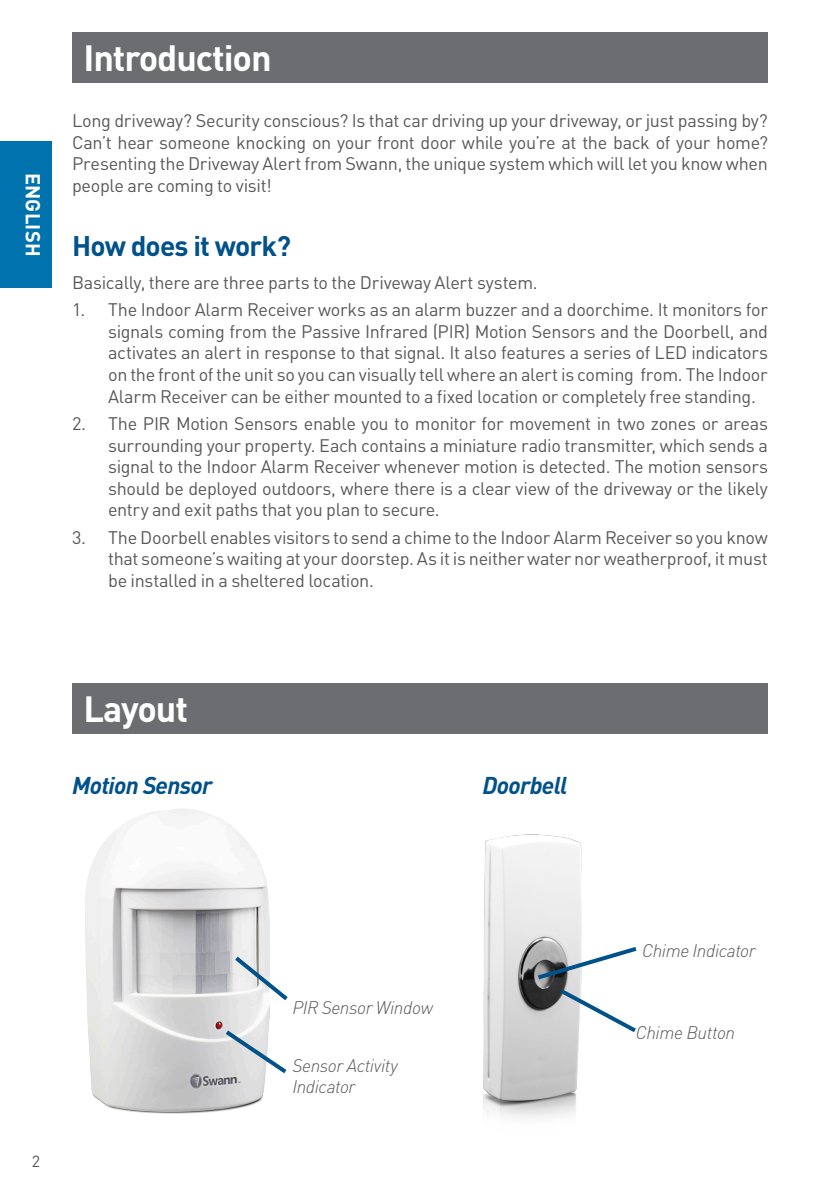
<style>
.page{position:relative;width:840px;height:1191px;background:#fff}
.page>*{position:absolute;margin:0;border:0;box-sizing:border-box;transform-origin:0 0}
.Page_Title{font:700 36px "DIN Pro";letter-spacing:-.03em;color:#fff}
.Title_1{font:700 28px "DIN Pro";letter-spacing:-.03em;color:#01518a}
.t1{font:italic 700 24px "DIN Pro";letter-spacing:-.03em;color:#01518a}
.t2{font:700 20px "DIN Pro";letter-spacing:.01em;color:#fff}
.t3{font:18px/21.6px "DIN Pro";letter-spacing:-.02em;color:#57585a;text-align:justify}
.Captions{font:italic 300 18px/21.6px "DIN Pro";letter-spacing:-.02em;color:#57585a}
.t4{font:16px "DIN Pro";color:#57585a}
</style>
<div class="page">
<div style="left:0;top:141px;width:51px;height:147px;background:#0073ae"></div>
<img style="left:483px;top:834px;width:98px;height:284px">
<img style="left:85px;top:808px;width:184px;height:306px">
<div style="left:72px;top:32px;width:695px;height:50px;background:#6c6d70"></div>
<div style="left:72px;top:683px;width:695px;height:50px;background:#6c6d70"></div>
<svg style="left:231px;top:952px;width:57px;height:52px"></svg>
<svg style="left:221px;top:1026px;width:66px;height:51px"></svg>
<svg style="left:533px;top:944px;width:104px;height:91px"></svg>
<p class="t2" style="left:50px;top:173px;width:85px;rotate:90deg">ENGLISH</p>
<p class="Page_Title" style="left:83px;top:28px;width:190px">Introduction</p>
<p class="t3" style="left:72px;top:108px;width:697px">Long driveway? Security conscious? Is that car driving up your driveway, or just passing by?<br>Can’t hear someone knocking on your front door while you’re at the back of your home?<br>Presenting the Driveway Alert from Swann, the unique system which will let you know when people are coming to visit!</p>
<p class="Title_1" style="left:72px;top:222px;width:220px">How does it work?</p>
<p class="t3" style="left:72px;top:270px;width:467px">Basically, there are three parts to the Driveway Alert system.</p>
<p class="t3" style="left:108px;top:297px;width:661px;text-indent:-36px">1. The Indoor Alarm Receiver works as an alarm buzzer and a doorchime. It monitors for signals coming from the Passive Infrared (PIR) Motion Sensors and the Doorbell, and activates an alert in response to that signal. It also features a series of LED indicators on the front of the unit so you can visually tell where an alert is coming from. The Indoor Alarm Receiver can be either mounted to a fixed location or completely free standing.</p>
<p class="t3" style="left:108px;top:411px;width:661px;text-indent:-36px">2. The PIR Motion Sensors enable you to monitor for movement in two zones or areas surrounding your property. Each contains a miniature radio transmitter, which sends a signal to the Indoor Alarm Receiver whenever motion is detected. The motion sensors should be deployed outdoors, where there is a clear view of the driveway or the likely entry and exit paths that you plan to secure.</p>
<p class="t3" style="left:108px;top:524px;width:661px;text-indent:-36px">3. The Doorbell enables visitors to send a chime to the Indoor Alarm Receiver so you know that someone’s waiting at your doorstep. As it is neither water nor weatherproof, it must be installed in a sheltered location.</p>
<p class="Page_Title" style="left:83px;top:679px;width:106px">Layout</p>
<p class="t1" style="left:72px;top:765px;width:142px">Motion Sensor</p>
<p class="t1" style="left:482px;top:765px;width:87px">Doorbell</p>
<p class="t4" style="left:32px;top:1148px;width:10px">2</p>
<p class="Captions" style="left:292px;top:995px;width:142px">PIR Sensor Window</p>
<p class="Captions" style="left:292px;top:1052px;width:107px">Sensor Activity<br>Indicator</p>
<p class="Captions" style="left:641px;top:937px;width:115px">Chime Indicator</p>
<p class="Captions" style="left:635px;top:1020px;width:101px">Chime Button</p>
</div>
